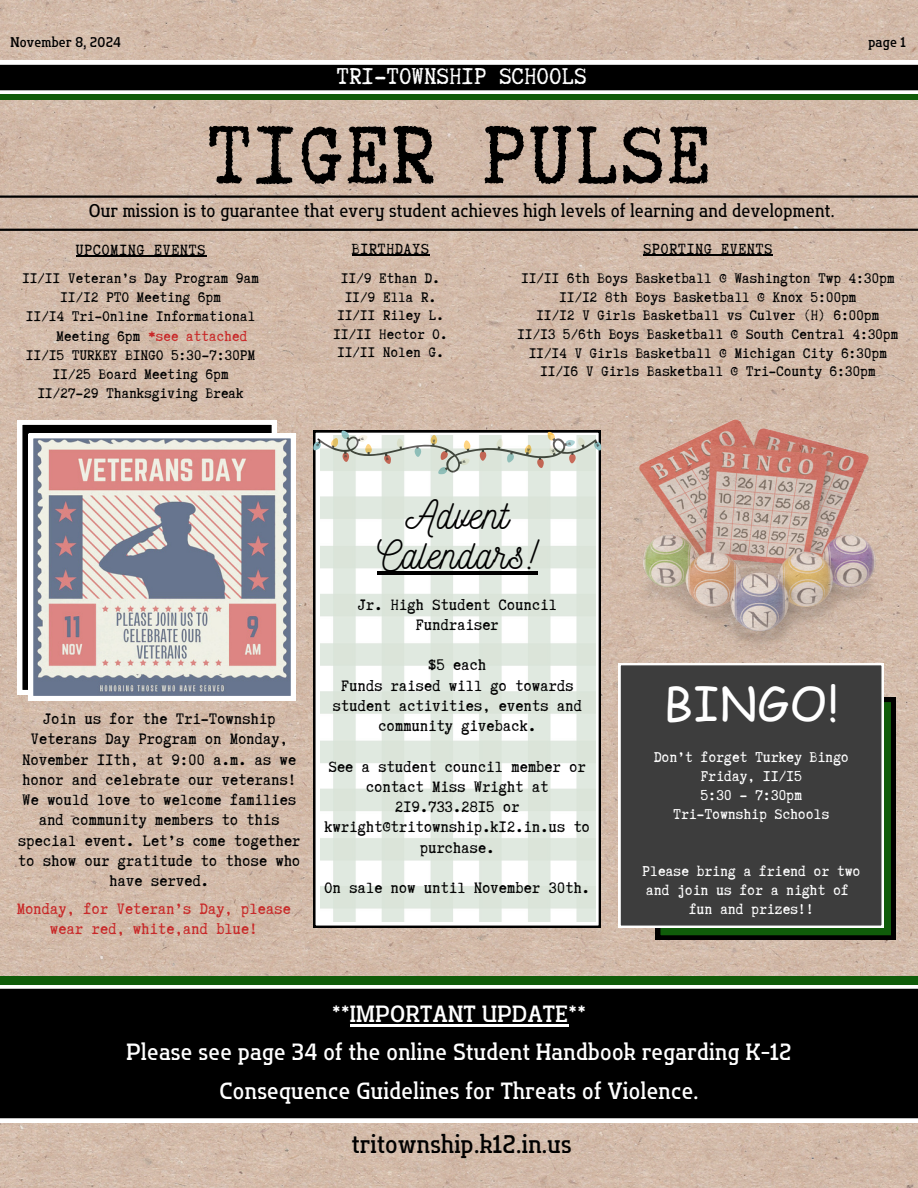
<style>
.page{position:relative;width:918px;height:1188px;background:#fff}
.page>*{position:absolute;margin:0;border:0;box-sizing:border-box;transform-origin:0 0}
.t1{font:97.35px "Truetypewriter Polygl OTT";letter-spacing:.025em;color:#000}
.t2{font:46.5px "Comic Sans MS";letter-spacing:.015em;color:#fff}
.t3{font:40.5px/40.5px "Nickainley";letter-spacing:.015em;color:#000;text-align:center}
.t4{font:27.15px "Truetypewriter Polygl OTT";letter-spacing:.015em;color:#fff}
.t5{font:25.5px "Flatory Slab 500 Semi Cond";letter-spacing:.015em;color:#000}
.t6{font:23.55px/38.2px "Flatory Slab 500 Semi Cond";letter-spacing:.015em;color:#fff;text-align:center}
.t7{font:18.45px "Flatory Slab 400 Semi Cond";letter-spacing:.015em;color:#000}
.t8{font:18px/20.2px "Truetypewriter Polygl OTT";letter-spacing:.015em;color:#000;text-align:center}
.t9{font:18px/20.2px "Truetypewriter Polygl OTT";letter-spacing:.015em;color:#c82828;text-align:center}
.t10{font:17.55px "Truetypewriter Polygl OTT";letter-spacing:.05em;color:#000}
.t11{font:16.95px "Truetypewriter Polygl OTT";letter-spacing:.015em;color:#fff}
.t12{font:16.5px "Truetypewriter Polygl OTT";letter-spacing:.015em;color:#000}
.t13{font:16.5px "Truetypewriter Polygl OTT";letter-spacing:.015em;color:#c82828}
.t14{font:14.1px "Flatory Slab 500 Semi Cond";letter-spacing:.015em;color:#000}
.s1{color:#000}
</style>
<div class="page">
<img style="left:0;top:0;width:918px;height:1188px">
<svg style="left:656px;top:698px;width:240px;height:241px;background:#133f10"></svg>
<hr style="left:0;top:195px;width:918px;height:3px;background:#000">
<svg style="left:0;top:984px;width:918px;height:139px;background:#0f100f"></svg>
<svg style="left:0;top:60px;width:918px;height:35px"></svg>
<hr style="left:0;top:229px;width:918px;height:2px;background:#000">
<div style="left:619px;top:663px;width:265px;height:264px;background:#3d3d3d"></div>
<svg style="left:313px;top:474px;width:288px;height:454px"></svg>
<svg style="left:313px;top:430px;width:288px;height:44px"></svg>
<div style="left:0;top:976px;width:918px;height:8px;background:#105c0a"></div>
<img style="left:321px;top:436px;width:274px;height:486px">
<div style="left:0;top:95px;width:918px;height:5px;background:#105c0a"></div>
<svg style="left:18px;top:420px;width:258px;height:274px"></svg>
<svg style="left:29px;top:434px;width:266px;height:266px;background:#bfb1b3"></svg>
<img style="left:619px;top:419px;width:280px;height:236px">
<hr style="left:377px;top:571px;width:160px;height:4px;background:#000">
<hr style="left:644px;top:255px;width:129px;height:1px;background:#000">
<hr style="left:76px;top:256px;width:130px;height:1px;background:#000">
<hr style="left:352px;top:255px;width:78px;height:1px;background:#000">
<hr style="left:350px;top:1024px;width:219px;height:3px;background:#fff">
<p class="t14" style="left:10px;top:34px;width:112px">November 8, 2024</p>
<p class="t14" style="left:868px;top:34px;width:39px">page 1</p>
<p class="t4" style="left:337px;top:62px;width:251px">TRI-TOWNSHIP SCHOOLS</p>
<p class="t1" style="left:208px;top:105px;width:504px">TIGER PULSE</p>
<p class="t7" style="left:89px;top:200px;width:747px">Our mission is to guarantee that every student achieves high levels of learning and development.</p>
<p class="t10" style="left:352px;top:239px;width:79px">BIRTHDAYS</p>
<p class="t10" style="left:76px;top:241px;width:131px">UPCOMING EVENTS</p>
<p class="t10" style="left:644px;top:239px;width:130px">SPORTING EVENTS</p>
<p class="t12" style="left:341px;top:270px;width:100px">11/9 Ethan D.</p>
<p class="t12" style="left:345px;top:289px;width:93px">11/9 Ella R.</p>
<p class="t12" style="left:337px;top:307px;width:108px">11/11 Riley L.</p>
<p class="t12" style="left:334px;top:326px;width:115px">11/11 Hector O.</p>
<p class="t12" style="left:337px;top:344px;width:108px">11/11 Nolen G.</p>
<p class="t12" style="left:22px;top:270px;width:238px">11/11 Veteran’s Day Program 9am</p>
<p class="t12" style="left:61px;top:289px;width:162px">11/12 PTO Meeting 6pm</p>
<p class="t12" style="left:26px;top:308px;width:230px">11/14 Tri-Online Informational</p>
<p class="t13" style="left:56px;top:327px;width:192px"><span class="s1">Meeting 6pm</span> *see attached</p>
<p class="t12" style="left:26px;top:346px;width:230px">11/15 TURKEY BINGO 5:30-7:30PM</p>
<p class="t12" style="left:53px;top:365px;width:177px">11/25 Board Meeting 6pm</p>
<p class="t12" style="left:38px;top:385px;width:207px">11/27-29 Thanksgiving Break</p>
<h3 class="t12" style="left:521px;top:270px;width:374px">11/11 6th Boys Basketball @ Washington Twp 4:30pm</h3>
<p class="t12" style="left:560px;top:289px;width:298px">11/12 8th Boys Basketball @ Knox 5:00pm</p>
<p class="t12" style="left:537px;top:307px;width:344px">11/12 V Girls Basketball vs Culver (H) 6:00pm</p>
<p class="t12" style="left:518px;top:326px;width:382px">11/13 5/6th Boys Basketball @ South Central 4:30pm</p>
<p class="t12" style="left:529px;top:344px;width:359px">11/14 V Girls Basketball @ Michigan City 6:30pm</p>
<p class="t12" style="left:540px;top:363px;width:336px">11/16 V Girls Basketball @ Tri-County 6:30pm</p>
<p class="t8" style="left:18px;top:709px;width:284px">Join us for the Tri-Township<br>Veterans Day Program on Monday,<br>November 11th, at 9:00 a.m. as we honor and celebrate our veterans!<br>We would love to welcome families and community members to this special event. Let’s come together to show our gratitude to those who have served.</p>
<p class="t9" style="left:17px;top:898px;width:275px">Monday, for Veteran’s Day, please wear red, white,and blue!</p>
<h4 class="t3" style="left:377px;top:492px;width:161px">Advent<br>Calendars!</h4>
<h1 class="t8" style="left:358px;top:594px;width:200px">Jr. High Student Council</h1>
<p class="t8" style="left:416px;top:614px;width:84px">Fundraiser</p>
<p class="t8" style="left:428px;top:655px;width:59px">$5 each</p>
<p class="t8" style="left:341px;top:675px;width:234px">Funds raised will go towards</p>
<p class="t8" style="left:333px;top:695px;width:250px">student activities, events and</p>
<p class="t8" style="left:379px;top:716px;width:159px">community giveback.</p>
<p class="t8" style="left:329px;top:756px;width:259px">See a student council member or</p>
<p class="t8" style="left:325px;top:776px;width:267px">contact Miss Wright at<br>219.733.2815 or kwright@tritownship.k12.in.us to purchase.</p>
<p class="t8" style="left:325px;top:878px;width:267px">On sale now until November 30th.</p>
<p class="t2" style="left:663px;top:669px;width:177px">BINGO!</p>
<p class="t11" style="left:654px;top:748px;width:196px">Don’t forget Turkey Bingo</p>
<p class="t11" style="left:701px;top:767px;width:103px">Friday, 11/15</p>
<h2 class="t11" style="left:701px;top:786px;width:103px">5:30 - 7:30pm</h2>
<p class="t11" style="left:674px;top:805px;width:157px">Tri-Township Schools</p>
<p class="t11" style="left:642px;top:862px;width:219px">Please bring a friend or two</p>
<p class="t11" style="left:646px;top:881px;width:204px">and join us for a night of</p>
<p class="t11" style="left:689px;top:900px;width:126px">fun and prizes!!</p>
<p class="t6" style="left:126px;top:995px;width:667px">**IMPORTANT UPDATE**<br>Please see page 34 of the online Student Handbook regarding K-12<br>Consequence Guidelines for Threats of Violence.</p>
<p class="t5" style="left:352px;top:1129px;width:221px">tritownship.k12.in.us</p>
</div>
